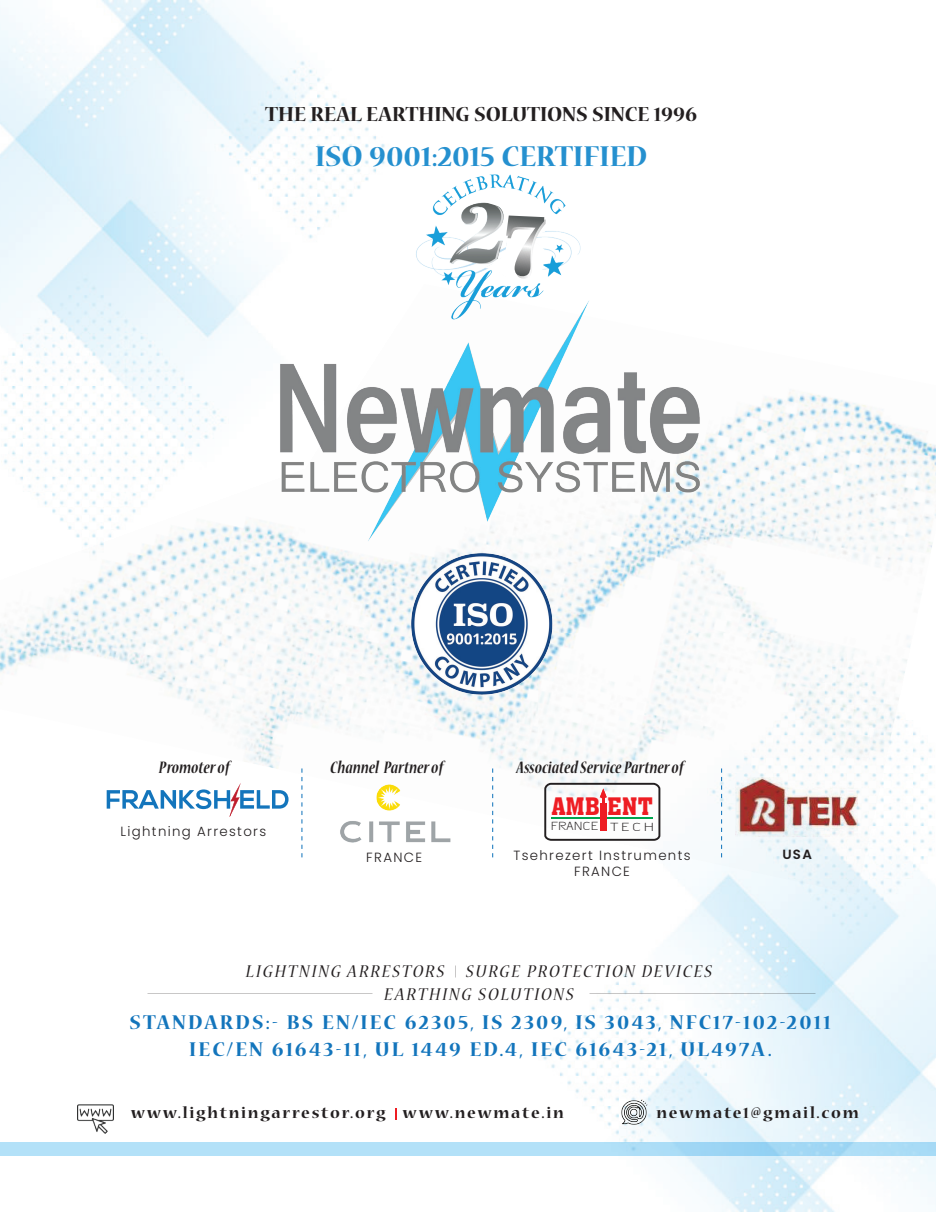
<style>
.page{position:relative;width:936px;height:1212px;background:#fff}
.page>*{position:absolute;margin:0;border:0;box-sizing:border-box;transform-origin:0 0}
.t1{font:700 31.95px "Nueva Std";color:#2590cf}
.t2{font:23.55px "Aachen BT";color:#ee1d23}
.t3{font:700 22.65px "Nueva Std";color:#231f20}
.t4{font:700 22.2px/26.7px "Nueva Std";letter-spacing:.1em;color:#1375bc;text-align:center}
.t5{font:italic 19.35px/23.2px "Nueva Std";letter-spacing:.1em;color:#231f20;text-align:center}
.t6{font:italic 700 condensed 18.75px "Nueva Std";color:#231f20}
.t7{font:700 17.4px "Nueva Std";letter-spacing:.1em;color:#231f20}
.t8{font:300 13.35px/16px "Poppins";letter-spacing:.1em;color:#231f20;text-align:center}
.t9{font:600 13.35px "Poppins";color:#231f20}
.t10{font:11.7px "Capsuula";color:#231f20;scale:1.46 1}
</style>
<div class="page">
<img style="left:0;top:390px;width:935px;height:468px">
<img style="left:0;top:0;width:398px;height:578px">
<img style="left:538px;top:633px;width:397px;height:579px">
<svg style="left:0;top:1142px;width:935px;height:14px;background:#addef6"></svg>
<img style="left:78px;top:1104px;width:36px;height:30px">
<img style="left:621px;top:1099px;width:26px;height:27px">
<svg style="left:395px;top:1108px;width:2px;height:12px"></svg>
<img style="left:408px;top:564px;width:146px;height:131px">
<img style="left:274px;top:300px;width:428px;height:264px">
<img style="left:415px;top:174px;width:166px;height:155px">
<svg style="left:460px;top:200px;width:93px;height:84px"></svg>
<svg style="left:107px;top:783px;width:181px;height:33px"></svg>
<img style="left:337px;top:783px;width:117px;height:63px">
<svg style="left:544px;top:783px;width:116px;height:59px"></svg>
<svg style="left:301px;top:768px;width:1px;height:90px"></svg>
<svg style="left:492px;top:768px;width:1px;height:90px"></svg>
<svg style="left:721px;top:768px;width:1px;height:92px"></svg>
<img style="left:735px;top:777px;width:122px;height:59px">
<p class="t3" style="left:265px;top:104px;width:433px">THE REAL EARTHING SOLUTIONS SINCE 1996</p>
<h1 class="t1" style="left:315px;top:142px;width:334px">ISO 9001:2015 CERTIFIED</h1>
<p class="t6" style="left:159px;top:759px;width:72px">Promoter of</p>
<p class="t6" style="left:330px;top:759px;width:115px">Channel Partner of</p>
<p class="t6" style="left:516px;top:759px;width:169px">Associated Service Partner of</p>
<p class="t8" style="left:120px;top:823px;width:147px">Lightning Arrestors</p>
<p class="t8" style="left:366px;top:849px;width:57px">FRANCE</p>
<p class="t2" style="left:551px;top:791px;width:103px">AMB ENT</p>
<p class="t10" style="left:550px;top:819px;width:72px">FRANCE T E CH</p>
<p class="t8" style="left:513px;top:848px;width:178px">Tsehrezert Instruments<br>FRANCE</p>
<p class="t9" style="left:782px;top:847px;width:31px">USA</p>
<p class="t5" style="left:246px;top:960px;width:467px">LIGHTNING ARRESTORS SURGE PROTECTION DEVICES<br>EARTHING SOLUTIONS</p>
<p class="t4" style="left:129px;top:1010px;width:702px">STANDARDS:- BS EN/IEC 62305, IS 2309, IS 3043, NFC17-102-2011<br>IEC/EN 61643-11, UL 1449 ED.4, IEC 61643-21, UL497A.</p>
<p class="t7" style="left:131px;top:1105px;width:434px">www.lightningarrestor.org www.newmate.in</p>
<p class="t7" style="left:656px;top:1105px;width:204px">newmate1@gmail.com</p>
</div>
